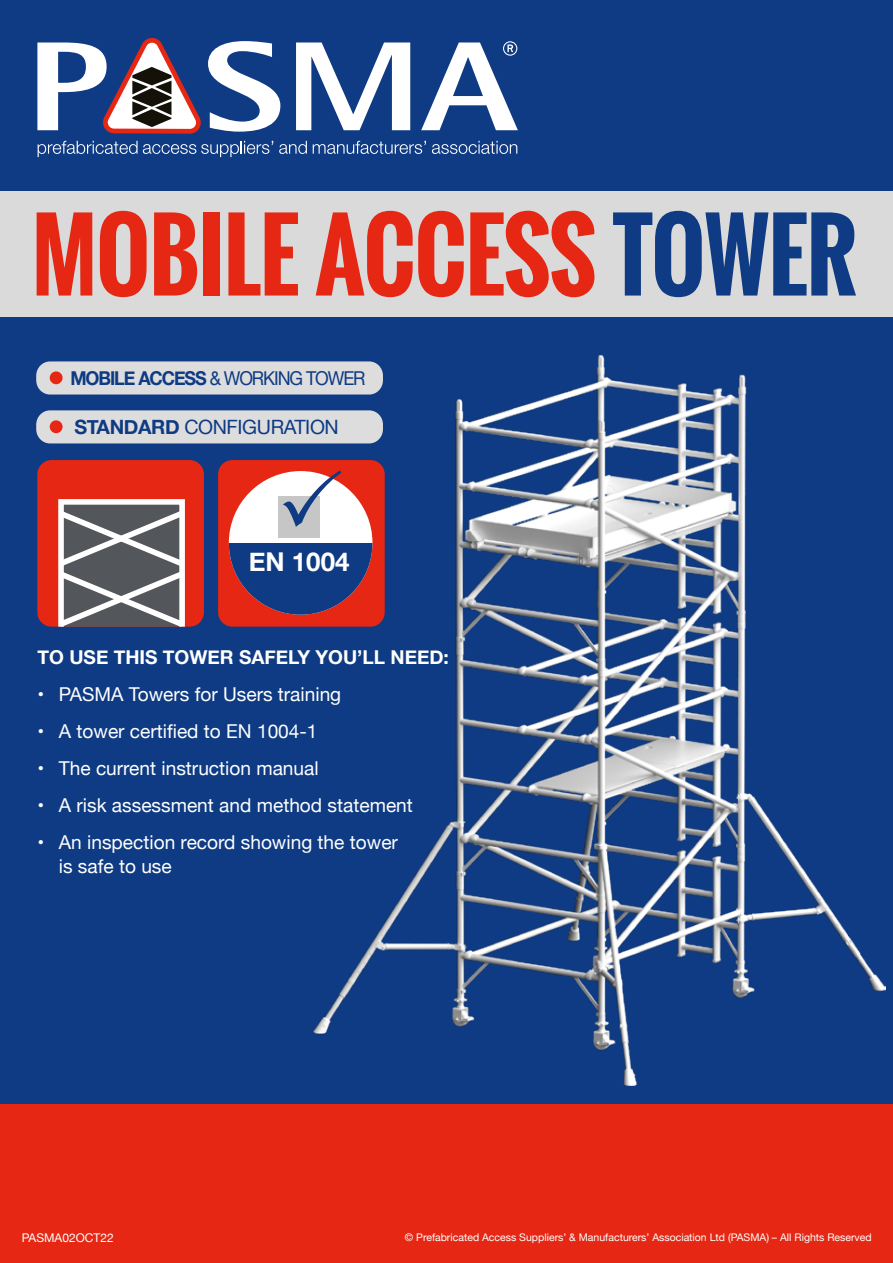
<style>
.page{position:relative;width:893px;height:1263px;background:#0e3b83}
.page>*{position:absolute;margin:0;border:0;box-sizing:border-box;transform-origin:0 0}
.t1{font:700 94.5px "Oswald";letter-spacing:-.01em;color:#e52713;scale:.96 1}
.t2{font:700 25.95px "Helvetica Neue";color:#fff}
.t3{font:19.65px "Helvetica Neue";letter-spacing:-.02em;color:#0e3b83}
.t4{font:19.05px/23.7px "Helvetica Neue";color:#fff}
.t5{font:700 19.05px "Helvetica Neue";color:#fff}
.t6{font:19.05px "Helvetica Neue";letter-spacing:-.06em;color:#0e3b83;scale:.94 1}
.t7{font:12px "Helvetica Neue";color:#fff}
.t8{font:10.5px "Helvetica Neue";color:#fff}
.s1{color:#0e3b83}
.s2{font-weight:700}
</style>
<div class="page">
<svg style="left:208px;top:41px;width:72px;height:91px"></svg>
<svg style="left:296px;top:42px;width:114px;height:88px"></svg>
<svg style="left:37px;top:38px;width:164px;height:96px"></svg>
<svg style="left:421px;top:41px;width:97px;height:89px"></svg>
<svg style="left:38px;top:141px;width:235px;height:16px"></svg>
<svg style="left:279px;top:141px;width:28px;height:13px"></svg>
<svg style="left:313px;top:141px;width:113px;height:13px"></svg>
<svg style="left:432px;top:141px;width:85px;height:13px"></svg>
<div style="left:0;top:1104px;width:893px;height:159px;background:#e52713"></div>
<div style="left:0;top:191px;width:893px;height:125px;background:#dadada"></div>
<div style="left:37px;top:460px;width:167px;height:167px;background:#e52713;border-radius:14px"></div>
<svg style="left:53px;top:499px;width:136px;height:128px;background:#8b7c7d"></svg>
<div style="left:218px;top:460px;width:167px;height:167px;background:#e52713;border-radius:14px"></div>
<div style="left:229px;top:471px;width:143px;height:144px;background:#fff;border-radius:50%"></div>
<svg style="left:229px;top:543px;width:85px;height:72px;fill:#0e3b83"></svg>
<div style="left:278px;top:496px;width:41px;height:42px;background:#c6c6c6"></div>
<div style="left:36px;top:410px;width:347px;height:33px;background:#ddddde;border-radius:14px"></div>
<div style="left:50px;top:420px;width:13px;height:13px;background:#e52713;border-radius:50%"></div>
<img style="left:314px;top:356px;width:571px;height:729px">
<div style="left:36px;top:361px;width:347px;height:33px;background:#ddddde;border-radius:14px"></div>
<div style="left:50px;top:371px;width:13px;height:13px;background:#e52713;border-radius:50%"></div>
<svg style="left:283px;top:469px;width:58px;height:58px"></svg>
<h1 class="t1" style="left:32px;top:184px;width:860px">MOBILE ACCESS <span class="s1">TOWER</span></h1>
<p class="t6" style="left:70px;top:364px;width:316px"><span class="s2">MOBILE ACCESS</span> &amp; WORKING TOWER</p>
<p class="t3" style="left:74px;top:413px;width:266px"><span class="s2">STANDARD</span> CONFIGURATION</p>
<h2 class="t2" style="left:249px;top:545px;width:102px">EN 1004</h2>
<p class="t5" style="left:38px;top:645px;width:413px">TO USE THIS TOWER SAFELY YOU’LL NEED:</p>
<p class="t4" style="left:38px;top:684px;width:305px">• PASMA Towers for Users training</p>
<p class="t4" style="left:38px;top:721px;width:281px">• A tower certified to EN 1004-1</p>
<p class="t4" style="left:38px;top:758px;width:283px">• The current instruction manual</p>
<p class="t4" style="left:38px;top:795px;width:377px">• A risk assessment and method statement</p>
<p class="t4" style="left:59px;top:832px;width:341px;text-indent:-21px">• An inspection record showing the tower is safe to use</p>
<p class="t7" style="left:22px;top:1229px;width:94px">PASMA02OCT22</p>
<p class="t8" style="left:405px;top:1229px;width:468px">© Prefabricated Access Suppliers’ &amp; Manufacturers’ Association Ltd (PASMA) – All Rights Reserved</p>
</div>
